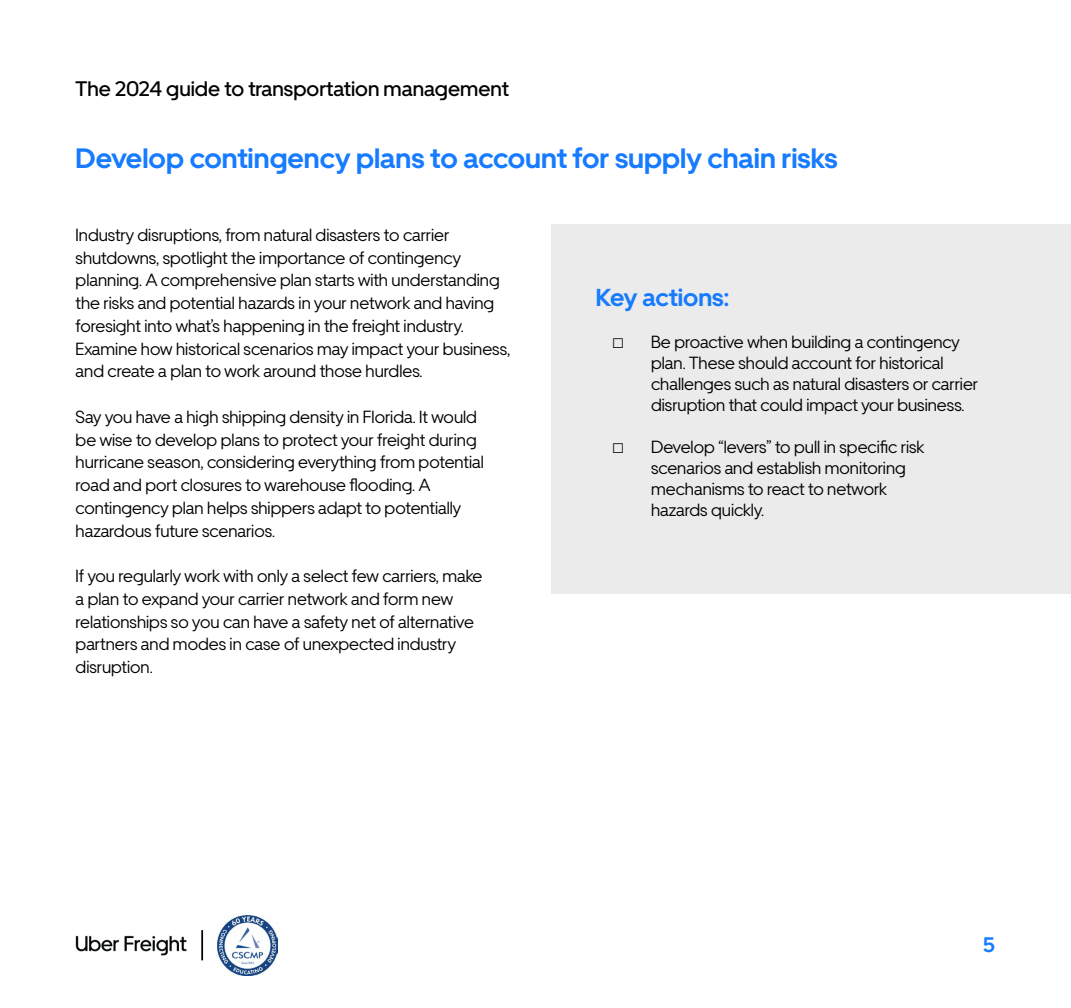
<style>
.page{position:relative;width:1071px;height:1008px;background:#fff}
.page>*{position:absolute;margin:0;border:0;box-sizing:border-box;transform-origin:0 0}
.t1{font:700 28px "Uber Move";color:#167bfe}
.t2{font:700 24.5px "Uber Move";color:#167bfe}
.t3{font:500 21px "Uber Move";color:#000}
.t4{font:700 21px "Uber Move";color:#167bfe}
.t5{font:17.5px/22.8px "Uber Move";color:#000}
.s1{font-family:"Arial";font-size:21px}
</style>
<div class="page">
<div style="left:551px;top:224px;width:520px;height:369px;background:#ebebeb"></div>
<img style="left:76px;top:935px;width:110px;height:20px">
<img style="left:218px;top:915px;width:60px;height:60px">
<hr style="left:201px;top:930px;width:2px;height:30px;background:#000">
<p class="t3" style="left:76px;top:75px;width:435px">The 2024 guide to transportation management</p>
<h1 class="t1" style="left:76px;top:141px;width:764px">Develop contingency plans to account for supply chain risks</h1>
<p class="t5" style="left:76px;top:223px;width:436px">Industry disruptions, from natural disasters to carrier shutdowns, spotlight the importance of contingency planning. A comprehensive plan starts with understanding the risks and potential hazards in your network and having foresight into what’s happening in the freight industry.<br>Examine how historical scenarios may impact your business, and create a plan to work around those hurdles.</p>
<p class="t5" style="left:76px;top:405px;width:410px">Say you have a high shipping density in Florida. It would be wise to develop plans to protect your freight during hurricane season, considering everything from potential road and port closures to warehouse flooding. A contingency plan helps shippers adapt to potentially hazardous future scenarios.</p>
<p class="t5" style="left:76px;top:564px;width:408px">If you regularly work with only a select few carriers, make a plan to expand your carrier network and form new relationships so you can have a safety net of alternative partners and modes in case of unexpected industry disruption.</p>
<h2 class="t2" style="left:596px;top:282px;width:135px">Key actions:</h2>
<p class="t5" style="left:651px;top:331px;width:329px;line-height:21px;text-indent:-39px"><span class="s1">□</span> Be proactive when building a contingency plan. These should account for historical challenges such as natural disasters or carrier disruption that could impact your business.</p>
<p class="t5" style="left:651px;top:436px;width:275px;line-height:21px;text-indent:-39px"><span class="s1">□</span> Develop “levers” to pull in specific risk scenarios and establish monitoring mechanisms to react to network hazards quickly.</p>
<p class="t4" style="left:983px;top:931px;width:14px">5</p>
</div>
